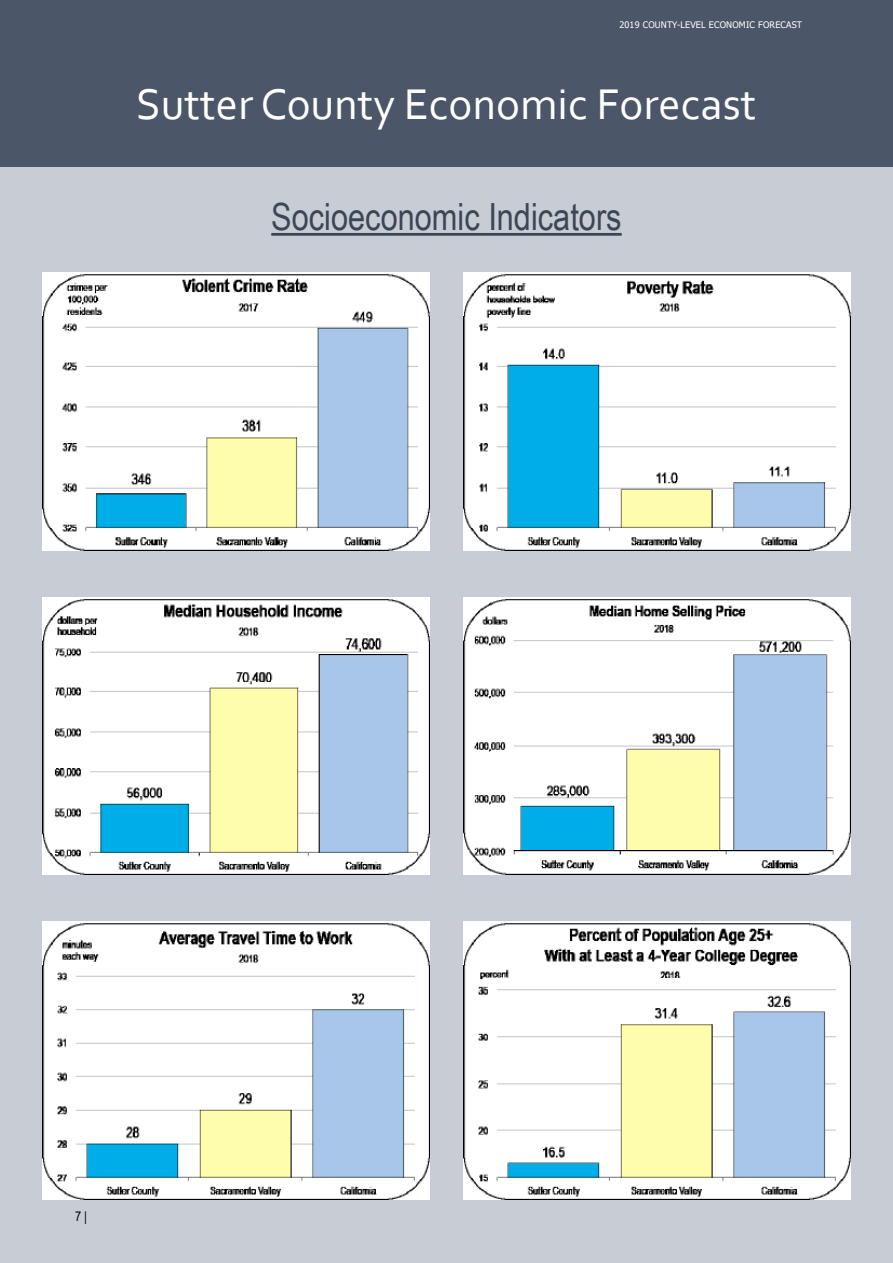
<style>
.page{position:relative;width:893px;height:1263px;background:#fff}
.page>*{position:absolute;margin:0;border:0;box-sizing:border-box;transform-origin:0 0}
.Profile_Page_Headers{font:45px "Corbel";color:#fff}
.t1{font:37.5px "Arial Narrow";color:#3b4656}
.t2{font:13.5px "Arial Narrow";color:#000}
.t3{font:9px "Tahoma";letter-spacing:.02em;color:#fff}
</style>
<div class="page">
<div style="left:0;top:167px;width:893px;height:1096px;background:#c8ccd5"></div>
<div style="left:0;top:0;width:893px;height:167px;background:#4b5768"></div>
<hr style="left:271px;top:233px;width:351px;height:3px;background:#3b4656">
<img style="left:43px;top:272px;width:387px;height:278px">
<img style="left:42px;top:597px;width:387px;height:277px">
<img style="left:43px;top:922px;width:387px;height:277px">
<img style="left:464px;top:272px;width:387px;height:278px">
<img style="left:463px;top:597px;width:387px;height:277px">
<img style="left:464px;top:922px;width:387px;height:277px">
<p class="t3" style="left:619px;top:19px;width:184px">2019 COUNTY-LEVEL ECONOMIC FORECAST</p>
<p class="Profile_Page_Headers" style="left:136px;top:76px;width:622px">Sutter County Economic Forecast</p>
<p class="t1" style="left:271px;top:190px;width:352px">Socioeconomic Indicators</p>
<h3 class="t2" style="left:75px;top:1206px;width:14px">7 |</h3>
</div>
